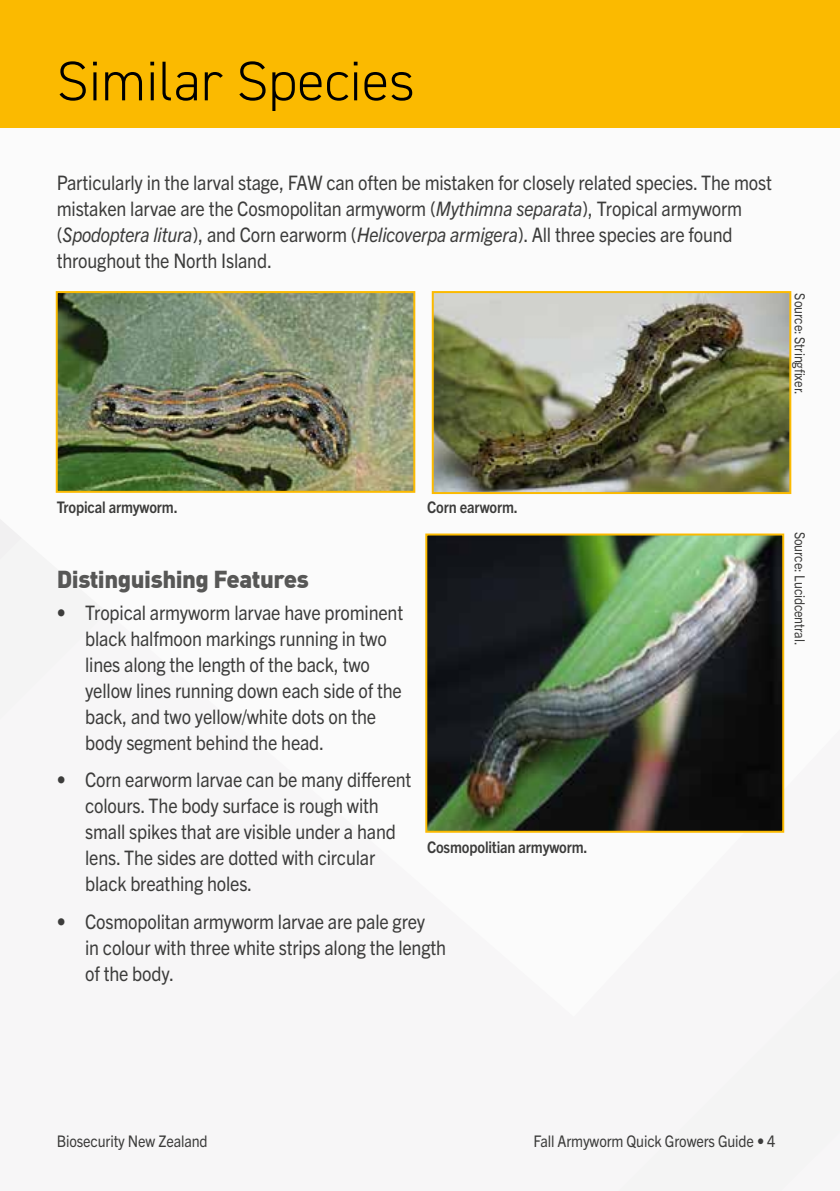
<style>
.page{position:relative;width:840px;height:1191px;background:#fff}
.page>*{position:absolute;margin:0;border:0;box-sizing:border-box;transform-origin:0 0}
._1_big_heading{font:300 56px "DIN2014";color:#000}
._2_body_heading_2{font:900 24px "DIN";letter-spacing:-.02em;color:#575756}
._3_body_copy{font:20px/26px "Trade Gothic Next LT Pro";letter-spacing:-.01em;color:#3c3c3b;scale:.9 1}
.t1{font:16px "Trade Gothic Next LT Pro";letter-spacing:-.01em;color:#3c3c3b;scale:.9 1}
._3_body_copy-2{font:700 16px "Trade Gothic Next LT Pro";letter-spacing:-.01em;color:#3c3c3b;scale:.9 1}
._3_body_copy-3{font:14px "Trade Gothic Next LT Pro";letter-spacing:-.01em;color:#3c3c3b;scale:.9 1}
.s1{font-style:italic}
</style>
<div class="page">
<div style="left:0;top:91px;width:839px;height:1100px;background:#f7f6f7"></div>
<div style="left:0;top:0;width:839px;height:128px;background:#fbba00"></div>
<img style="left:59px;top:294px;width:353px;height:196px">
<div style="left:56px;top:291px;width:359px;height:202px;border:2px solid #fbba00"></div>
<img style="left:434px;top:294px;width:353px;height:197px">
<div style="left:431px;top:291px;width:359px;height:203px;border:2px solid #fbba00"></div>
<img style="left:428px;top:536px;width:352px;height:293px">
<div style="left:425px;top:533px;width:358px;height:299px;border:2px solid #fbba00"></div>
<p class="_1_big_heading" style="left:57px;top:47px;width:359px">Similar Species</p>
<p class="_3_body_copy" style="left:57px;top:168px;width:795px">Particularly in the larval stage, FAW can often be mistaken for closely related species. The most mistaken larvae are the Cosmopolitan armyworm (<span class="s1">Mythimna separata</span>), Tropical armyworm (<span class="s1">Spodoptera litura</span>), and Corn earworm (<span class="s1">Helicoverpa armigera</span>). All three species are found throughout the North Island.</p>
<p class="_3_body_copy-3" style="left:809px;top:293px;width:114px;rotate:90deg">Source: Stringfixer.</p>
<p class="_3_body_copy-2" style="left:57px;top:496px;width:136px">Tropical armyworm.</p>
<p class="_3_body_copy-2" style="left:427px;top:496px;width:102px">Corn earworm.</p>
<p class="_2_body_heading_2" style="left:57px;top:563px;width:253px">Distinguishing Features</p>
<p class="_3_body_copy" style="left:85px;top:598px;width:355px;text-indent:-28px">• Tropical armyworm larvae have prominent black halfmoon markings running in two lines along the length of the back, two yellow lines running down each side of the back, and two yellow/white dots on the body segment behind the head.</p>
<p class="_3_body_copy" style="left:85px;top:765px;width:364px;text-indent:-28px">• Corn earworm larvae can be many different colours. The body surface is rough with small spikes that are visible under a hand lens. The sides are dotted with circular black breathing holes.</p>
<p class="_3_body_copy" style="left:85px;top:907px;width:402px;text-indent:-28px">• Cosmopolitan armyworm larvae are pale grey<br>in colour with three white strips along the length of the body.</p>
<p class="_3_body_copy-2" style="left:427px;top:836px;width:180px">Cosmopolitian armyworm.</p>
<p class="_3_body_copy-3" style="left:809px;top:531px;width:128px;rotate:90deg">Source: Lucidcentral.</p>
<p class="t1" style="left:57px;top:1129px;width:169px">Biosecurity New Zealand</p>
<p class="t1" style="left:533px;top:1129px;width:270px">Fall Armyworm Quick Growers Guide • 4</p>
</div>
